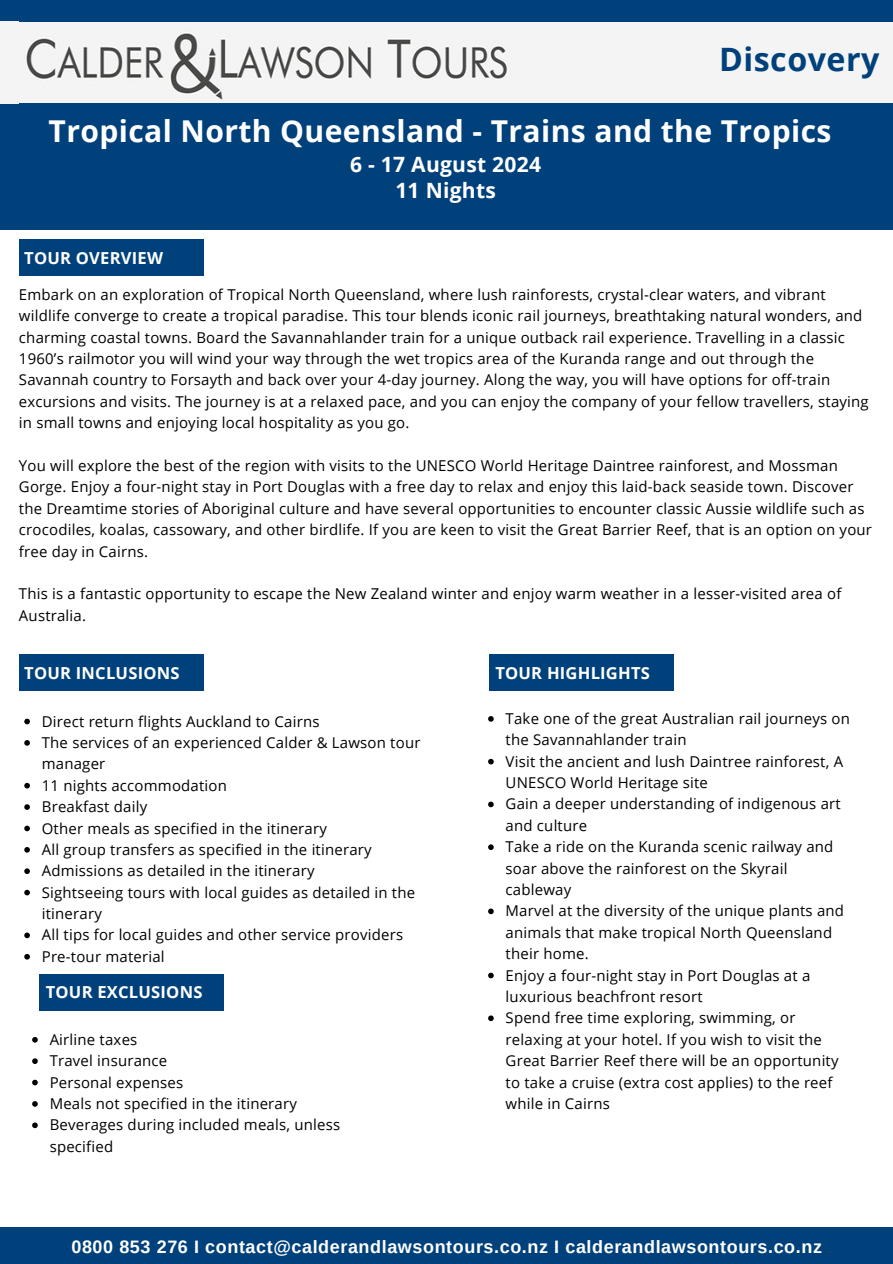
<style>
.page{position:relative;width:893px;height:1264px;background:#fff}
.page>*{position:absolute;margin:0;border:0;box-sizing:border-box;transform-origin:0 0}
.t1{font:700 32.25px "Open Sans";letter-spacing:.015em;color:#00417b}
.t2{font:700 30px "Open Sans";letter-spacing:.015em;color:#fff}
.t3{font:700 21px/25.8px "Open Sans";letter-spacing:.015em;color:#fff;text-align:center}
.t4{font:700 18px "Arimo";letter-spacing:.03em;color:#fff}
.t5{font:700 16.5px "Open Sans";letter-spacing:.015em;color:#fff}
.t6{font:15px/21.3px "Open Sans";letter-spacing:.015em;color:#000}
</style>
<div class="page">
<div style="left:0;top:0;width:892px;height:229px;background:#00417b"></div>
<img style="left:19px;top:22px;width:873px;height:81px">
<div style="left:19px;top:240px;width:184px;height:36px;background:#00417b"></div>
<div style="left:0;top:21px;width:19px;height:83px;background:#f4f4f4"></div>
<div style="left:0;top:1227px;width:892px;height:36px;background:#00417b"></div>
<div style="left:19px;top:654px;width:184px;height:37px;background:#00417b"></div>
<svg style="left:24px;top:718px;width:6px;height:6px"></svg>
<svg style="left:24px;top:740px;width:6px;height:5px"></svg>
<svg style="left:24px;top:782px;width:6px;height:6px"></svg>
<svg style="left:24px;top:804px;width:6px;height:5px"></svg>
<svg style="left:24px;top:825px;width:6px;height:6px"></svg>
<svg style="left:24px;top:847px;width:6px;height:5px"></svg>
<svg style="left:24px;top:868px;width:6px;height:6px"></svg>
<svg style="left:24px;top:889px;width:6px;height:6px"></svg>
<svg style="left:24px;top:932px;width:6px;height:6px"></svg>
<svg style="left:24px;top:954px;width:6px;height:5px"></svg>
<div style="left:39px;top:974px;width:185px;height:36px;background:#00417b"></div>
<svg style="left:32px;top:1037px;width:6px;height:5px"></svg>
<svg style="left:32px;top:1058px;width:6px;height:5px"></svg>
<svg style="left:32px;top:1079px;width:6px;height:6px"></svg>
<svg style="left:32px;top:1101px;width:6px;height:5px"></svg>
<svg style="left:32px;top:1122px;width:6px;height:6px"></svg>
<div style="left:488px;top:654px;width:185px;height:37px;background:#00417b"></div>
<svg style="left:488px;top:716px;width:5px;height:5px"></svg>
<svg style="left:488px;top:758px;width:5px;height:6px"></svg>
<svg style="left:488px;top:801px;width:5px;height:6px"></svg>
<svg style="left:488px;top:844px;width:5px;height:6px"></svg>
<svg style="left:488px;top:908px;width:5px;height:6px"></svg>
<svg style="left:488px;top:972px;width:5px;height:6px"></svg>
<svg style="left:488px;top:1015px;width:5px;height:6px"></svg>
<p class="t1" style="left:719px;top:36px;width:162px">Discovery</p>
<p class="t2" style="left:48px;top:110px;width:784px">Tropical North Queensland - Trains and the Tropics</p>
<p class="t3" style="left:350px;top:151px;width:193px">6 - 17 August 2024<br>11 Nights</p>
<p class="t5" style="left:24px;top:246px;width:140px">TOUR OVERVIEW</p>
<p class="t6" style="left:19px;top:283px;width:851px">Embark on an exploration of Tropical North Queensland, where lush rainforests, crystal-clear waters, and vibrant wildlife converge to create a tropical paradise. This tour blends iconic rail journeys, breathtaking natural wonders, and charming coastal towns. Board the Savannahlander train for a unique outback rail experience. Travelling in a classic 1960’s railmotor you will wind your way through the wet tropics area of the Kuranda range and out through the Savannah country to Forsayth and back over your 4-day journey. Along the way, you will have options for off-train excursions and visits. The journey is at a relaxed pace, and you can enjoy the company of your fellow travellers, staying in small towns and enjoying local hospitality as you go.</p>
<h3 class="t6" style="left:19px;top:454px;width:854px">You will explore the best of the region with visits to the UNESCO World Heritage Daintree rainforest, and Mossman Gorge. Enjoy a four-night stay in Port Douglas with a free day to relax and enjoy this laid-back seaside town. Discover the Dreamtime stories of Aboriginal culture and have several opportunities to encounter classic Aussie wildlife such as crocodiles, koalas, cassowary, and other birdlife. If you are keen to visit the Great Barrier Reef, that is an option on your free day in Cairns.</h3>
<p class="t6" style="left:19px;top:583px;width:823px">This is a fantastic opportunity to escape the New Zealand winter and enjoy warm weather in a lesser-visited area of<br>Australia.</p>
<h1 class="t5" style="left:24px;top:661px;width:157px">TOUR INCLUSIONS</h1>
<h1 class="t6" style="left:42px;top:710px;width:279px">Direct return flights Auckland to Cairns</h1>
<h2 class="t6" style="left:42px;top:731px;width:380px">The services of an experienced Calder &amp; Lawson tour manager</h2>
<h3 class="t6" style="left:42px;top:774px;width:187px">11 nights accommodation</h3>
<p class="t6" style="left:42px;top:795px;width:107px">Breakfast daily</p>
<p class="t6" style="left:42px;top:817px;width:286px">Other meals as specified in the itinerary</p>
<p class="t6" style="left:42px;top:838px;width:331px">All group transfers as specified in the itinerary</p>
<p class="t6" style="left:42px;top:859px;width:274px">Admissions as detailed in the itinerary</p>
<p class="t6" style="left:42px;top:881px;width:375px">Sightseeing tours with local guides as detailed in the itinerary</p>
<h3 class="t6" style="left:42px;top:924px;width:363px">All tips for local guides and other service providers</h3>
<p class="t6" style="left:42px;top:945px;width:124px">Pre-tour material</p>
<p class="t5" style="left:46px;top:980px;width:158px">TOUR EXCLUSIONS</p>
<p class="t6" style="left:50px;top:1028px;width:89px">Airline taxes</p>
<p class="t6" style="left:50px;top:1049px;width:119px">Travel insurance</p>
<p class="t6" style="left:50px;top:1071px;width:135px">Personal expenses</p>
<p class="t6" style="left:50px;top:1092px;width:249px">Meals not specified in the itinerary</p>
<p class="t6" style="left:50px;top:1113px;width:292px">Beverages during included meals, unless specified</p>
<p class="t5" style="left:495px;top:661px;width:156px">TOUR HIGHLIGHTS</p>
<p class="t6" style="left:505px;top:707px;width:346px">Take one of the great Australian rail journeys on the Savannahlander train</p>
<p class="t6" style="left:505px;top:750px;width:339px">Visit the ancient and lush Daintree rainforest, A<br>UNESCO World Heritage site</p>
<h3 class="t6" style="left:505px;top:793px;width:336px">Gain a deeper understanding of indigenous art and culture</h3>
<p class="t6" style="left:505px;top:835px;width:329px">Take a ride on the Kuranda scenic railway and soar above the rainforest on the Skyrail cableway</p>
<p class="t6" style="left:505px;top:900px;width:340px">Marvel at the diversity of the unique plants and animals that make tropical North Queensland their home.</p>
<p class="t6" style="left:505px;top:964px;width:306px">Enjoy a four-night stay in Port Douglas at a luxurious beachfront resort</p>
<p class="t6" style="left:505px;top:1006px;width:334px">Spend free time exploring, swimming, or relaxing at your hotel. If you wish to visit the Great Barrier Reef there will be an opportunity to take a cruise (extra cost applies) to the reef while in Cairns</p>
<h4 class="t4" style="left:71px;top:1236px;width:752px">0800 853 276 I contact@calderandlawsontours.co.nz I calderandlawsontours.co.nz</h4>
</div>
